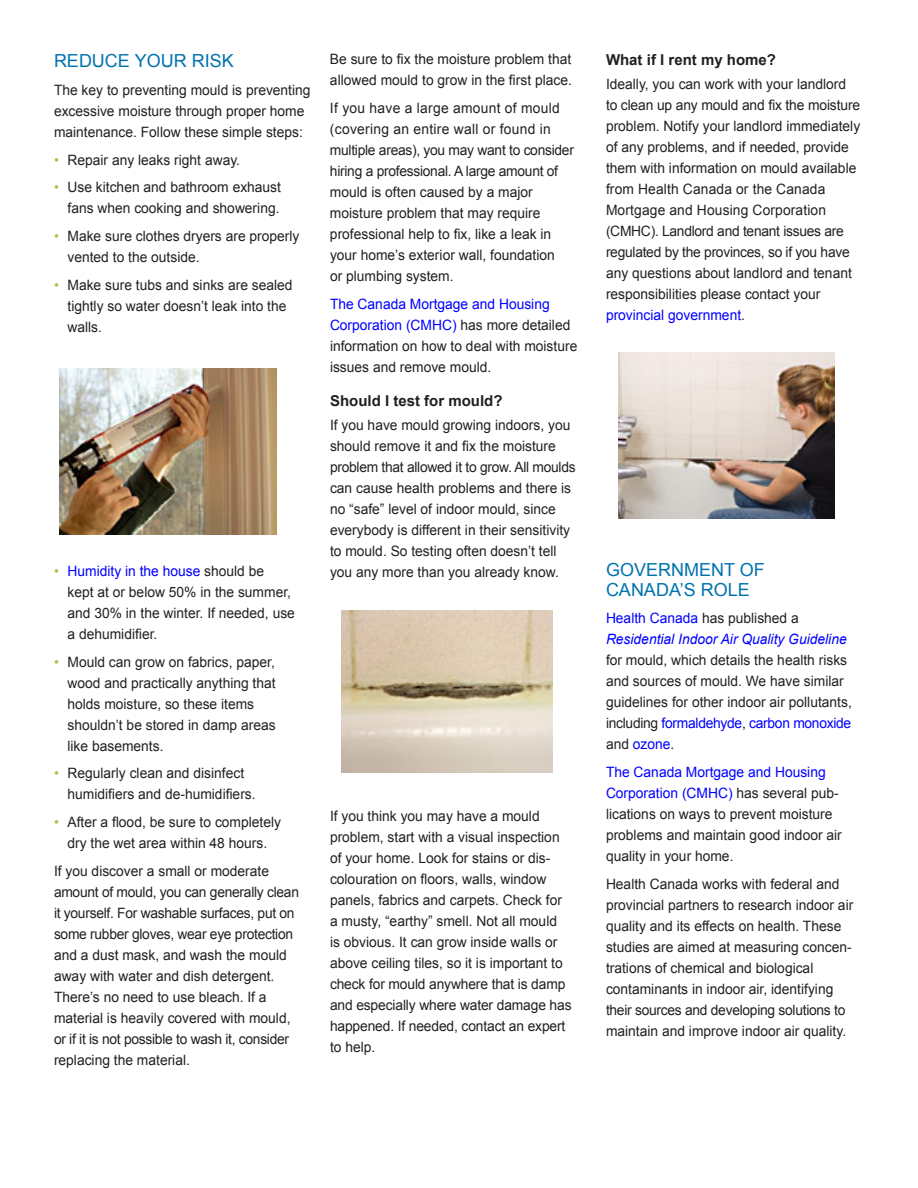
<style>
.page{position:relative;width:918px;height:1188px;background:#fff}
.page>*{position:absolute;margin:0;border:0;box-sizing:border-box;transform-origin:0 0}
.Subheads{font:18px/19.5px "Arial";color:#0073ae}
.Sub_subheads{font:700 15px "Arial";color:#231f20}
.body_copy{font:14.25px/21px "Arial";color:#231f20}
.bullets{font:14.25px/21px "Arial";color:#231f20}
.s1{color:#99ca3b}
.s2{color:#00f}
.s3{font-style:italic;color:#00f}
</style>
<div class="page">
<img style="left:60px;top:369px;width:217px;height:166px">
<img style="left:341px;top:610px;width:212px;height:162px">
<img style="left:618px;top:353px;width:216px;height:165px">
<p class="Subheads" style="left:54px;top:51px;width:181px">REDUCE YOUR RISK</p>
<p class="body_copy" style="left:54px;top:79px;width:258px">The key to preventing mould is preventing excessive moisture through proper home maintenance. Follow these simple steps:</p>
<p class="bullets" style="left:54px;top:149px;width:188px"><span class="s1">•</span> Repair any leaks right away.</p>
<p class="bullets" style="left:54px;top:177px;width:229px;text-align:right"><span class="s1">•</span> Use kitchen and bathroom exhaust fans when cooking and showering.</p>
<p class="bullets" style="left:68px;top:226px;width:233px;text-indent:-14px"><span class="s1">•</span> Make sure clothes dryers are properly vented to the outside.</p>
<p class="bullets" style="left:68px;top:274px;width:227px;text-indent:-14px"><span class="s1">•</span> Make sure tubs and sinks are sealed tightly so water doesn’t leak into the walls.</p>
<p class="bullets" style="left:68px;top:560px;width:229px;text-indent:-14px"><span class="s1">•</span> <span class="s2">Humidity in the house</span> should be<br>kept at or below 50% in the summer, and 30% in the winter. If needed, use a dehumidifier.</p>
<p class="bullets" style="left:68px;top:651px;width:210px;text-indent:-14px"><span class="s1">•</span> Mould can grow on fabrics, paper, wood and practically anything that holds moisture, so these items shouldn’t be stored in damp areas like basements.</p>
<p class="bullets" style="left:68px;top:763px;width:190px;text-indent:-14px"><span class="s1">•</span> Regularly clean and disinfect humidifiers and de-humidifiers.</p>
<p class="bullets" style="left:54px;top:812px;width:229px;text-align:center"><span class="s1">•</span> After a flood, be sure to completely dry the wet area within 48 hours.</p>
<p class="body_copy" style="left:54px;top:860px;width:247px">If you discover a small or moderate amount of mould, you can generally clean it yourself. For washable surfaces, put on some rubber gloves, wear eye protection and a dust mask, and wash the mould away with water and dish detergent.<br>There’s no need to use bleach. If a material is heavily covered with mould, or if it is not possible to wash it, consider replacing the material.</p>
<p class="body_copy" style="left:330px;top:49px;width:243px">Be sure to fix the moisture problem that allowed mould to grow in the first place.</p>
<p class="body_copy" style="left:330px;top:98px;width:245px">If you have a large amount of mould (covering an entire wall or found in multiple areas), you may want to consider hiring a professional. A large amount of mould is often caused by a major moisture problem that may require professional help to fix, like a leak in your home’s exterior wall, foundation<br>or plumbing system.</p>
<p class="body_copy" style="left:330px;top:293px;width:249px"><span class="s2">The Canada Mortgage and Housing Corporation (CMHC)</span> has more detailed information on how to deal with moisture issues and remove mould.</p>
<p class="Sub_subheads" style="left:330px;top:392px;width:174px">Should I test for mould?</p>
<p class="body_copy" style="left:330px;top:414px;width:247px">If you have mould growing indoors, you should remove it and fix the moisture problem that allowed it to grow. All moulds can cause health problems and there is no “safe” level of indoor mould, since everybody is different in their sensitivity to mould. So testing often doesn’t tell you any more than you already know.</p>
<p class="body_copy" style="left:330px;top:805px;width:243px">If you think you may have a mould problem, start with a visual inspection of your home. Look for stains or dis&shy;colouration on floors, walls, window panels, fabrics and carpets. Check for a musty, “earthy” smell. Not all mould<br>is obvious. It can grow inside walls or above ceiling tiles, so it is important to check for mould anywhere that is damp and especially where water damage has happened. If needed, contact an expert to help.</p>
<p class="Sub_subheads" style="left:606px;top:51px;width:172px">What if I rent my home?</p>
<p class="body_copy" style="left:606px;top:73px;width:256px">Ideally, you can work with your landlord to clean up any mould and fix the moisture problem. Notify your landlord immediately of any problems, and if needed, provide them with information on mould available from Health Canada or the Canada Mortgage and Housing Corporation (CMHC). Landlord and tenant issues are regulated by the provinces, so if you have any questions about landlord and tenant responsibilities please contact your <span class="s2">provincial government</span>.</p>
<p class="Subheads" style="left:606px;top:560px;width:160px">GOVERNMENT OF<br>CANADA’S ROLE</p>
<p class="body_copy" style="left:606px;top:608px;width:247px"><span class="s2">Health Canada</span> has published a <span class="s3">Residential Indoor Air Quality Guideline </span>for mould, which details the health risks and sources of mould. We have similar guidelines for other indoor air pollutants, including <span class="s2">formaldehyde</span>, <span class="s2">carbon monoxide </span>and <span class="s2">ozone</span>.</p>
<p class="body_copy" style="left:606px;top:762px;width:237px"><span class="s2">The Canada Mortgage and Housing Corporation (CMHC)</span> has several pub&shy;lications on ways to prevent moisture problems and maintain good indoor air quality in your home.</p>
<p class="body_copy" style="left:606px;top:873px;width:249px">Health Canada works with federal and provincial partners to research indoor air quality and its effects on health. These studies are aimed at measuring concen&shy;trations of chemical and biological contaminants in indoor air, identifying their sources and developing solutions to maintain and improve indoor air quality.</p>
</div>
